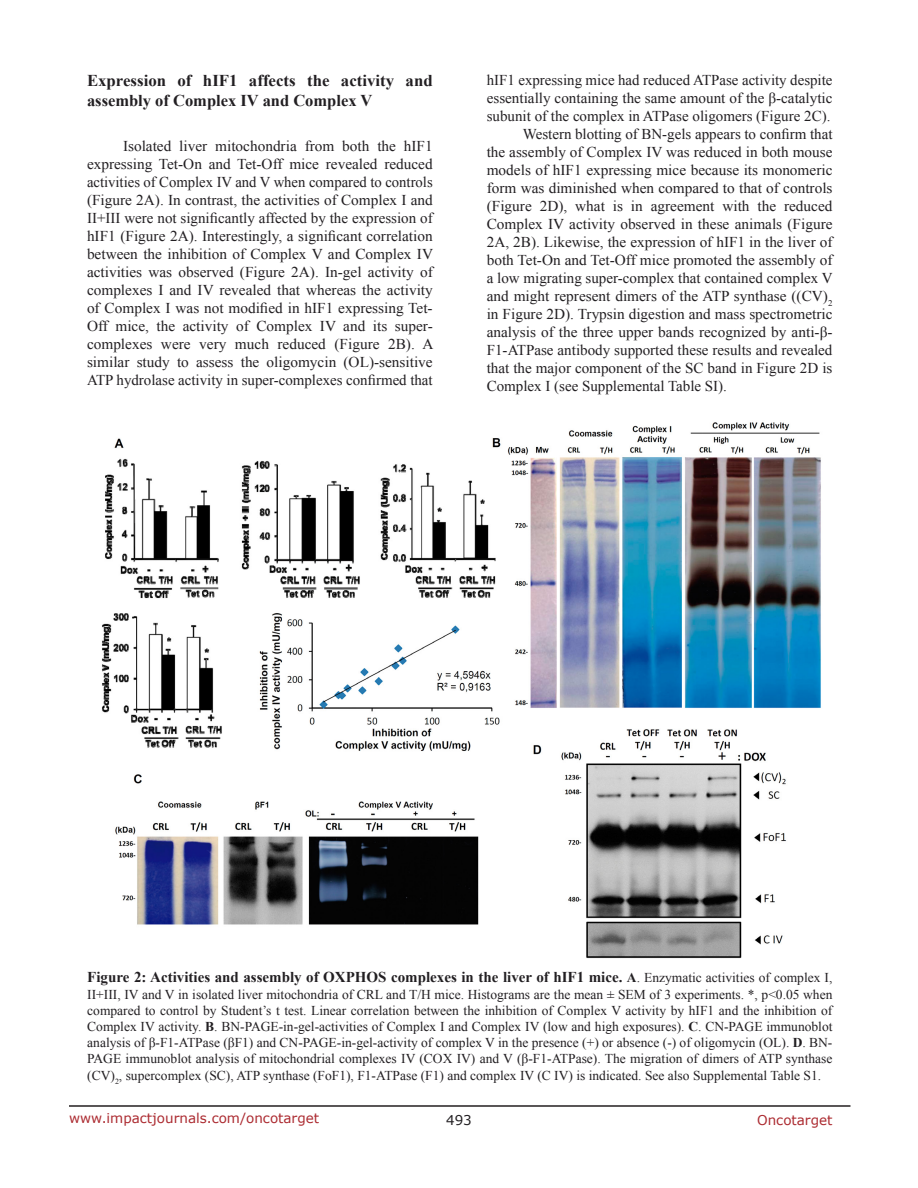
<style>
.page{position:relative;width:918px;height:1188px;background:#fff}
.page>*{position:absolute;margin:0;border:0;box-sizing:border-box;transform-origin:0 0}
.SubHeading{font:700 16.5px/19.8px "Times New Roman";color:#221f22}
.BodyText{font:15px/18px "Times New Roman";color:#221f22;text-align:justify}
.FigureText{font:700 15px "Times New Roman";color:#221f22}
.FigureText-2{font:13.5px/16.2px "Times New Roman";color:#221f22;text-align:justify}
.t1{font:13.5px "Verdana";color:#ac2b31}
.t2{font:13.5px "Verdana";color:#221f22}
.s1{font-size:13.5px}
.s2{font-weight:400;font-size:13.5px}
.s3{font-weight:700}
</style>
<div class="page">
<hr style="left:69px;top:1105px;width:781px;height:2px;background:#231f20">
<img style="left:102px;top:422px;width:719px;height:537px">
<p class="SubHeading" style="left:87px;top:70px;width:347px">Expression of hIF1 affects the activity and assembly of Complex IV and Complex V</p>
<p class="BodyText" style="left:87px;top:137px;width:348px;text-indent:36px">Isolated liver mitochondria from both the hIF1 expressing Tet-On and Tet-Off mice revealed reduced activities of Complex IV and V when compared to controls (Figure 2A). In contrast, the activities of Complex I and II+III were not significantly affected by the expression of hIF1 (Figure 2A). Interestingly, a significant correlation between the inhibition of Complex V and Complex IV activities was observed (Figure 2A). In-gel activity of complexes I and IV revealed that whereas the activity of Complex I was not modified in hIF1 expressing Tet-Off mice, the activity of Complex IV and its super&shy;complexes were very much reduced (Figure 2B). A similar study to assess the oligomycin (OL)-sensitive ATP hydrolase activity in super-complexes confirmed that</p>
<p class="BodyText" style="left:487px;top:71px;width:347px">hIF1 expressing mice had reduced ATPase activity despite essentially containing the same amount of the β-catalytic subunit of the complex in ATPase oligomers (Figure 2C).</p>
<p class="BodyText" style="left:487px;top:125px;width:348px;text-indent:36px">Western blotting of BN-gels appears to confirm that the assembly of Complex IV was reduced in both mouse models of hIF1 expressing mice because its monomeric form was diminished when compared to that of controls (Figure 2D), what is in agreement with the reduced Complex IV activity observed in these animals (Figure 2A, 2B). Likewise, the expression of hIF1 in the liver of both Tet-On and Tet-Off mice promoted the assembly of a low migrating super-complex that contained complex V and might represent dimers of the ATP synthase ((CV)<sub>2 </sub>in Figure 2D). Trypsin digestion and mass spectrometric analysis of the three upper bands recognized by anti-β-F1-ATPase antibody supported these results and revealed that the major component of the SC band in Figure 2D is Complex I (see Supplemental Table SI).</p>
<p class="FigureText" style="left:87px;top:967px;width:747px">Figure 2: Activities and assembly of OXPHOS complexes in the liver of hIF1 mice. <span class="s1">A</span><span class="s2">. Enzymatic activities of complex I,</span></p>
<p class="FigureText-2" style="left:87px;top:986px;width:747px">II+III, IV and V in isolated liver mitochondria of CRL and T/H mice. Histograms are the mean ± SEM of 3 experiments. *, p&lt;0.05 when compared to control by Student’s t test. Linear correlation between the inhibition of Complex V activity by hIF1 and the inhibition of Complex IV activity. <span class="s3">B</span>. BN-PAGE-in-gel-activities of Complex I and Complex IV (low and high exposures). <span class="s3">C</span>. CN-PAGE immunoblot analysis of β-F1-ATPase (βF1) and CN-PAGE-in-gel-activity of complex V in the presence (+) or absence (-) of oligomycin (OL). <span class="s3">D</span>. BN-PAGE immunoblot analysis of mitochondrial complexes IV (COX IV) and V (β-F1-ATPase). The migration of dimers of ATP synthase (CV)<sub>2</sub>, supercomplex (SC), ATP synthase (FoF1), F1-ATPase (F1) and complex IV (C IV) is indicated. See also Supplemental Table S1.</p>
<p class="t1" style="left:69px;top:1109px;width:252px">www.impactjournals.com/oncotarget</p>
<p class="t2" style="left:446px;top:1111px;width:27px">493</p>
<p class="t1" style="left:757px;top:1111px;width:77px">Oncotarget</p>
</div>
